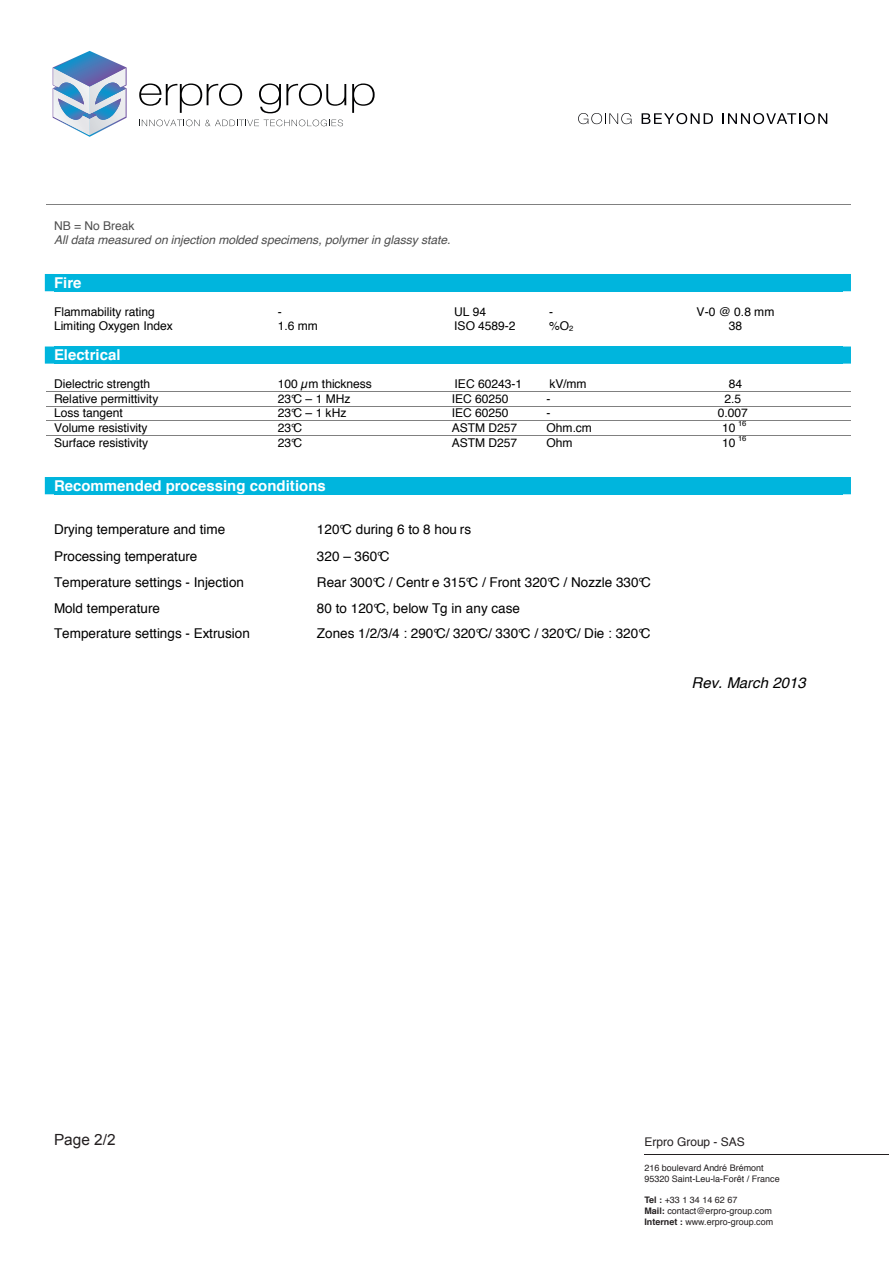
<style>
.page{position:relative;width:893px;height:1263px;background:#fff}
.page>*{position:absolute;margin:0;border:0;box-sizing:border-box;transform-origin:0 0}
.t1{font:15.45px "Arial";color:#231f20}
.t2{font:700 15px "Helvetica";color:#fff}
.t3{font:italic 15px "Helvetica";color:#000}
.t4{font:13.5px "Helvetica";letter-spacing:.005em;color:#000}
.t5{font:12px "Helvetica";letter-spacing:-.005em;color:#000}
.t6{font:italic 12px "Helvetica";letter-spacing:-.005em;color:#4d4d4d}
.t7{font:12px "Helvetica";color:#231f20}
.t8{font:12px "Helvetica";letter-spacing:-.005em;color:#4d4d4d}
.t9{font:9px/10.8px "Helvetica";color:#231f20}
.t10{font:7.5px "Helvetica";color:#000}
.s1{font-weight:700}
</style>
<div class="page">
<hr style="left:46px;top:204px;width:804px;height:1px;background:#808080">
<svg style="left:45px;top:274px;width:805px;height:17px"></svg>
<div style="left:54px;top:274px;width:788px;height:17px;background:#00b5dd"></div>
<svg style="left:45px;top:347px;width:805px;height:17px"></svg>
<div style="left:54px;top:347px;width:788px;height:17px;background:#00b5dd"></div>
<hr style="left:46px;top:391px;width:223px;height:1px;background:#808080">
<hr style="left:270px;top:391px;width:175px;height:1px;background:#808080">
<hr style="left:446px;top:391px;width:94px;height:1px;background:#808080">
<hr style="left:541px;top:391px;width:78px;height:1px;background:#808080">
<hr style="left:620px;top:391px;width:230px;height:1px;background:#808080">
<hr style="left:46px;top:406px;width:223px;height:1px;background:#808080">
<hr style="left:270px;top:406px;width:175px;height:1px;background:#808080">
<hr style="left:446px;top:406px;width:94px;height:1px;background:#808080">
<hr style="left:541px;top:406px;width:78px;height:1px;background:#808080">
<hr style="left:620px;top:406px;width:230px;height:1px;background:#808080">
<hr style="left:46px;top:420px;width:223px;height:1px;background:#808080">
<hr style="left:270px;top:420px;width:175px;height:1px;background:#808080">
<hr style="left:446px;top:420px;width:94px;height:1px;background:#808080">
<hr style="left:541px;top:420px;width:78px;height:1px;background:#808080">
<hr style="left:620px;top:420px;width:230px;height:1px;background:#808080">
<hr style="left:46px;top:435px;width:223px;height:1px;background:#808080">
<hr style="left:270px;top:435px;width:175px;height:1px;background:#808080">
<hr style="left:446px;top:435px;width:94px;height:1px;background:#808080">
<hr style="left:541px;top:435px;width:78px;height:1px;background:#808080">
<hr style="left:620px;top:435px;width:230px;height:1px;background:#808080">
<svg style="left:45px;top:477px;width:805px;height:17px"></svg>
<div style="left:54px;top:477px;width:788px;height:17px;background:#00b5dd"></div>
<svg style="left:139px;top:83px;width:103px;height:30px"></svg>
<svg style="left:259px;top:83px;width:87px;height:31px"></svg>
<svg style="left:352px;top:83px;width:22px;height:30px"></svg>
<svg style="left:139px;top:120px;width:60px;height:6px"></svg>
<svg style="left:205px;top:120px;width:138px;height:6px"></svg>
<svg style="left:53px;top:51px;width:74px;height:86px"></svg>
<svg style="left:641px;top:113px;width:72px;height:11px"></svg>
<svg style="left:722px;top:113px;width:105px;height:11px"></svg>
<svg style="left:578px;top:113px;width:53px;height:11px"></svg>
<hr style="left:644px;top:1154px;width:244px;height:1px;background:#231f20">
<p class="t8" style="left:54px;top:216px;width:82px">NB = No Break</p>
<p class="t6" style="left:54px;top:230px;width:398px">All data measured on injection molded specimens, polymer in glassy state.</p>
<p class="t2" style="left:54px;top:270px;width:29px">Fire</p>
<p class="t5" style="left:54px;top:303px;width:102px">Flammability rating</p>
<p class="t5" style="left:278px;top:303px;width:6px">-</p>
<p class="t5" style="left:454px;top:303px;width:34px">UL 94</p>
<p class="t5" style="left:549px;top:303px;width:6px">-</p>
<p class="t5" style="left:696px;top:303px;width:79px">V-0 @ 0.8 mm</p>
<p class="t5" style="left:54px;top:316px;width:120px">Limiting Oxygen Index</p>
<p class="t5" style="left:278px;top:316px;width:42px">1.6 mm</p>
<p class="t5" style="left:454px;top:316px;width:63px">ISO 4589-2</p>
<p class="t5" style="left:549px;top:316px;width:26px">%O<sub>2</sub></p>
<p class="t5" style="left:728px;top:316px;width:15px">38</p>
<p class="t2" style="left:54px;top:343px;width:68px">Electrical</p>
<p class="t5" style="left:54px;top:375px;width:98px">Dielectric strength</p>
<p class="t5" style="left:278px;top:375px;width:95px">100 µm thickness</p>
<p class="t5" style="left:454px;top:375px;width:69px">IEC 60243-1</p>
<p class="t5" style="left:549px;top:375px;width:39px">kV/mm</p>
<p class="t5" style="left:728px;top:375px;width:15px">84</p>
<p class="t5" style="left:54px;top:390px;width:106px">Relative permittivity</p>
<p class="t5" style="left:278px;top:390px;width:74px">23°C – 1 MHz</p>
<p class="t5" style="left:451px;top:390px;width:58px">IEC 60250</p>
<p class="t5" style="left:546px;top:390px;width:6px">-</p>
<p class="t5" style="left:724px;top:390px;width:18px">2.5</p>
<p class="t5" style="left:54px;top:404px;width:70px">Loss tangent</p>
<p class="t5" style="left:278px;top:404px;width:70px">23°C – 1 kHz</p>
<p class="t5" style="left:451px;top:404px;width:58px">IEC 60250</p>
<p class="t5" style="left:546px;top:404px;width:6px">-</p>
<p class="t5" style="left:718px;top:404px;width:32px">0.007</p>
<p class="t5" style="left:54px;top:419px;width:95px">Volume resistivity</p>
<p class="t5" style="left:278px;top:419px;width:26px">23°C</p>
<p class="t5" style="left:451px;top:419px;width:67px">ASTM D257</p>
<p class="t5" style="left:546px;top:419px;width:47px">Ohm.cm</p>
<p class="t5" style="left:722px;top:419px;width:15px">10</p>
<p class="t10" style="left:738px;top:418px;width:10px">16</p>
<p class="t10" style="left:738px;top:432px;width:10px">16</p>
<p class="t5" style="left:54px;top:433px;width:96px">Surface resistivity</p>
<p class="t5" style="left:278px;top:433px;width:26px">23°C</p>
<p class="t5" style="left:451px;top:433px;width:67px">ASTM D257</p>
<p class="t5" style="left:546px;top:433px;width:27px">Ohm</p>
<p class="t5" style="left:722px;top:433px;width:15px">10</p>
<p class="t2" style="left:54px;top:473px;width:273px">Recommended processing conditions</p>
<p class="t4" style="left:54px;top:519px;width:173px">Drying temperature and time</p>
<p class="t4" style="left:317px;top:519px;width:156px">120°C during 6 to 8 hou rs</p>
<p class="t4" style="left:54px;top:546px;width:145px">Processing temperature</p>
<p class="t4" style="left:317px;top:546px;width:74px">320 – 360°C</p>
<p class="t4" style="left:54px;top:572px;width:191px">Temperature settings - Injection</p>
<p class="t4" style="left:317px;top:572px;width:335px">Rear 300°C / Centr e 315°C / Front 320°C / Nozzle 330°C</p>
<p class="t4" style="left:54px;top:598px;width:107px">Mold temperature</p>
<p class="t4" style="left:317px;top:598px;width:205px">80 to 120°C, below Tg in any case</p>
<p class="t4" style="left:54px;top:623px;width:197px">Temperature settings - Extrusion</p>
<p class="t4" style="left:317px;top:623px;width:335px">Zones 1/2/3/4 : 290°C/ 320°C/ 330°C / 320°C/ Die : 320°C</p>
<p class="t3" style="left:691px;top:671px;width:116px">Rev. March 2013</p>
<p class="t1" style="left:54px;top:1130px;width:63px">Page 2/2</p>
<p class="t7" style="left:644px;top:1132px;width:102px">Erpro Group - SAS</p>
<p class="t9" style="left:644px;top:1163px;width:137px">216 boulevard André Brémont<br>95320 Saint-Leu-la-Forêt / France</p>
<p class="t9" style="left:644px;top:1195px;width:130px"><span class="s1">Tel :</span> +33 1 34 14 62 67<br><span class="s1">Mail:</span> contact@erpro-group.com<br><span class="s1">Internet :</span> www.erpro-group.com</p>
</div>
